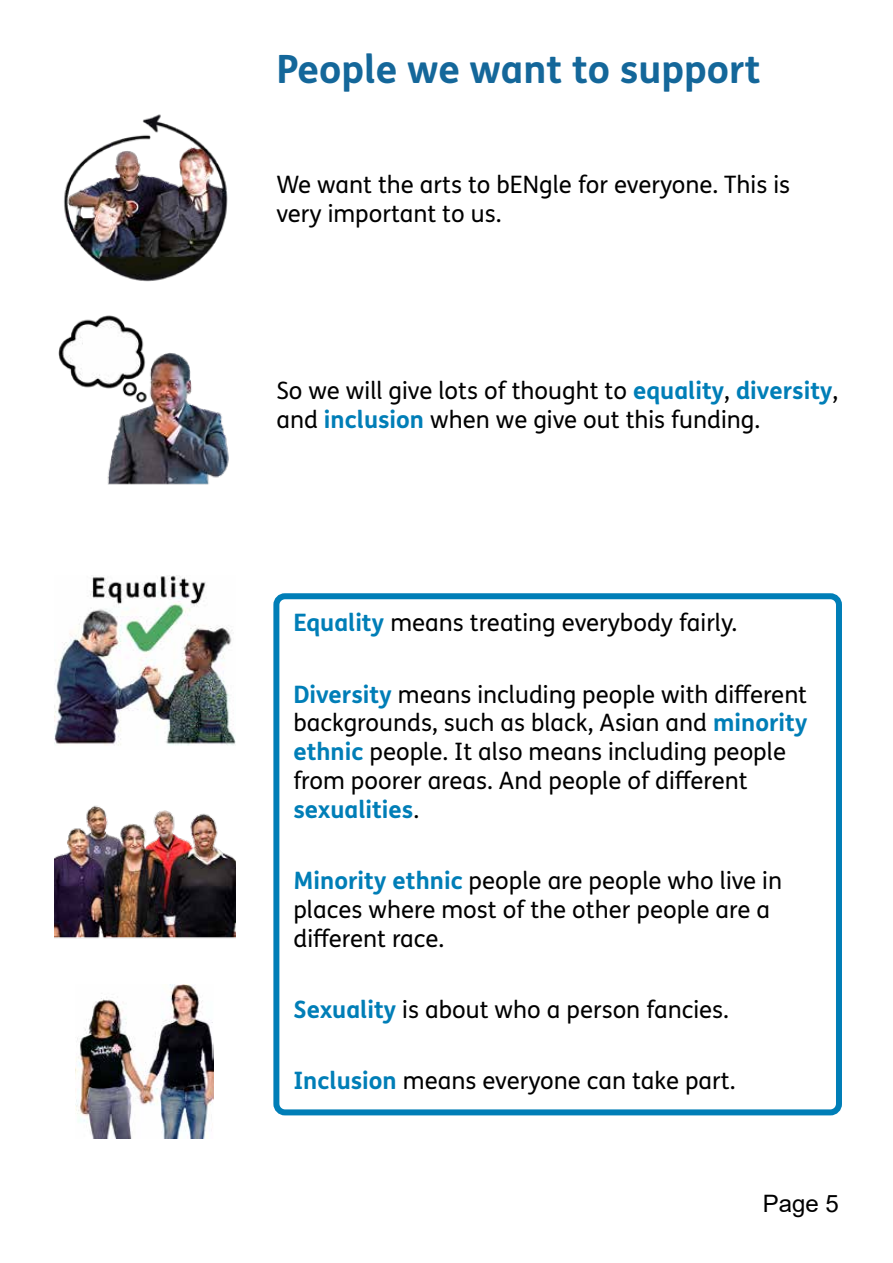
<style>
.page{position:relative;width:893px;height:1263px;background:#fff}
.page>*{position:absolute;margin:0;border:0;box-sizing:border-box;transform-origin:0 0}
.t1{font:700 39px "FS Me Pro";color:#14679a}
.t2{font:24px/28.8px "FS Me Pro";color:#000}
.t3{font:24px "Arial";color:#000}
.s1{font-weight:700;color:#007eb7}
</style>
<div class="page">
<img style="left:64px;top:114px;width:164px;height:168px">
<img style="left:58px;top:315px;width:171px;height:170px">
<div style="left:273px;top:593px;width:569px;height:522px;border:6px solid #007eb7;border-radius:9px"></div>
<img style="left:54px;top:575px;width:181px;height:171px">
<img style="left:54px;top:805px;width:181px;height:134px">
<img style="left:75px;top:984px;width:139px;height:154px">
<h1 class="t1" style="left:276px;top:39px;width:486px">People we want to support</h1>
<p class="t2" style="left:276px;top:170px;width:515px">We want the arts to bENgle for everyone. This is very important to us.</p>
<p class="t2" style="left:276px;top:376px;width:563px">So we will give lots of thought to <span class="s1">equality</span>, <span class="s1">diversity</span>, and <span class="s1">inclusion</span> when we give out this funding.</p>
<p class="t2" style="left:293px;top:608px;width:445px"><span class="s1">Equality</span> means treating everybody fairly.</p>
<p class="t2" style="left:293px;top:679px;width:516px"><span class="s1">Diversity</span> means including people with diferent backgrounds, such as black, Asian and <span class="s1">minority ethnic</span> people. It also means including people from poorer areas. And people of diferent <span class="s1">sexualities</span>.</p>
<p class="t2" style="left:293px;top:866px;width:490px"><span class="s1">Minority ethnic</span> people are people who live in places where most of the other people are a diferent race.</p>
<p class="t2" style="left:293px;top:995px;width:437px"><span class="s1">Sexuality</span> is about who a person fancies.</p>
<p class="t2" style="left:293px;top:1066px;width:444px"><span class="s1">Inclusion</span> means everyone can take part.</p>
<p class="t3" style="left:763px;top:1187px;width:78px">Page 5</p>
</div>
